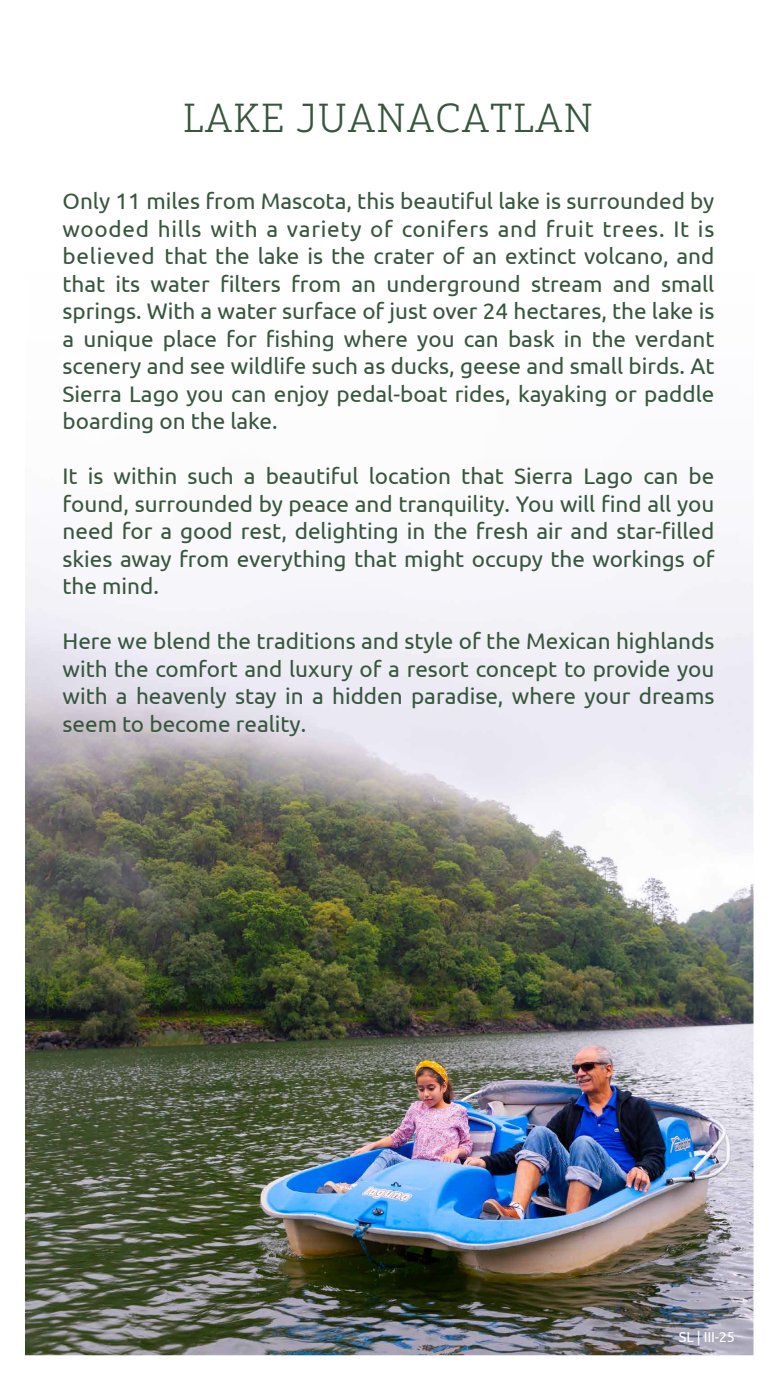
<style>
.page{position:relative;width:777px;height:1380px;background:#fff}
.page>*{position:absolute;margin:0;border:0;box-sizing:border-box;transform-origin:0 0}
.t1{font:40.44px "Yorkten Slab Nor Lig";letter-spacing:.025em;color:#36563d}
.t2{font:22.5px/27.5px "Ubuntu";color:#36563d;text-align:justify}
.t3{font:14.38px "Ubuntu";letter-spacing:-.015em;color:#fff}
</style>
<div class="page">
<img style="left:25px;top:569px;width:729px;height:787px">
<h1 class="t1" style="left:183px;top:95px;width:412px">LAKE JUANACATLAN</h1>
<p class="t2" style="left:62px;top:187px;width:653px">Only 11 miles from Mascota, this beautiful lake is surrounded by wooded hills with a variety of conifers and fruit trees. It is believed that the lake is the crater of an extinct volcano, and that its water filters from an underground stream and small springs. With a water surface of just over 24 hectares, the lake is a unique place for fishing where you can bask in the verdant scenery and see wildlife such as ducks, geese and small birds. At Sierra Lago you can enjoy pedal-boat rides, kayaking or paddle boarding on the lake.</p>
<p class="t2" style="left:62px;top:462px;width:653px">It is within such a beautiful location that Sierra Lago can be found, surrounded by peace and tranquility. You will find all you need for a good rest, delighting in the fresh air and star-filled skies away from everything that might occupy the workings of the mind.</p>
<p class="t2" style="left:62px;top:627px;width:653px">Here we blend the traditions and style of the Mexican highlands with the comfort and luxury of a resort concept to provide you with a heavenly stay in a hidden paradise, where your dreams seem to become reality.</p>
<p class="t3" style="left:678px;top:1328px;width:57px">SL | III-25</p>
</div>
